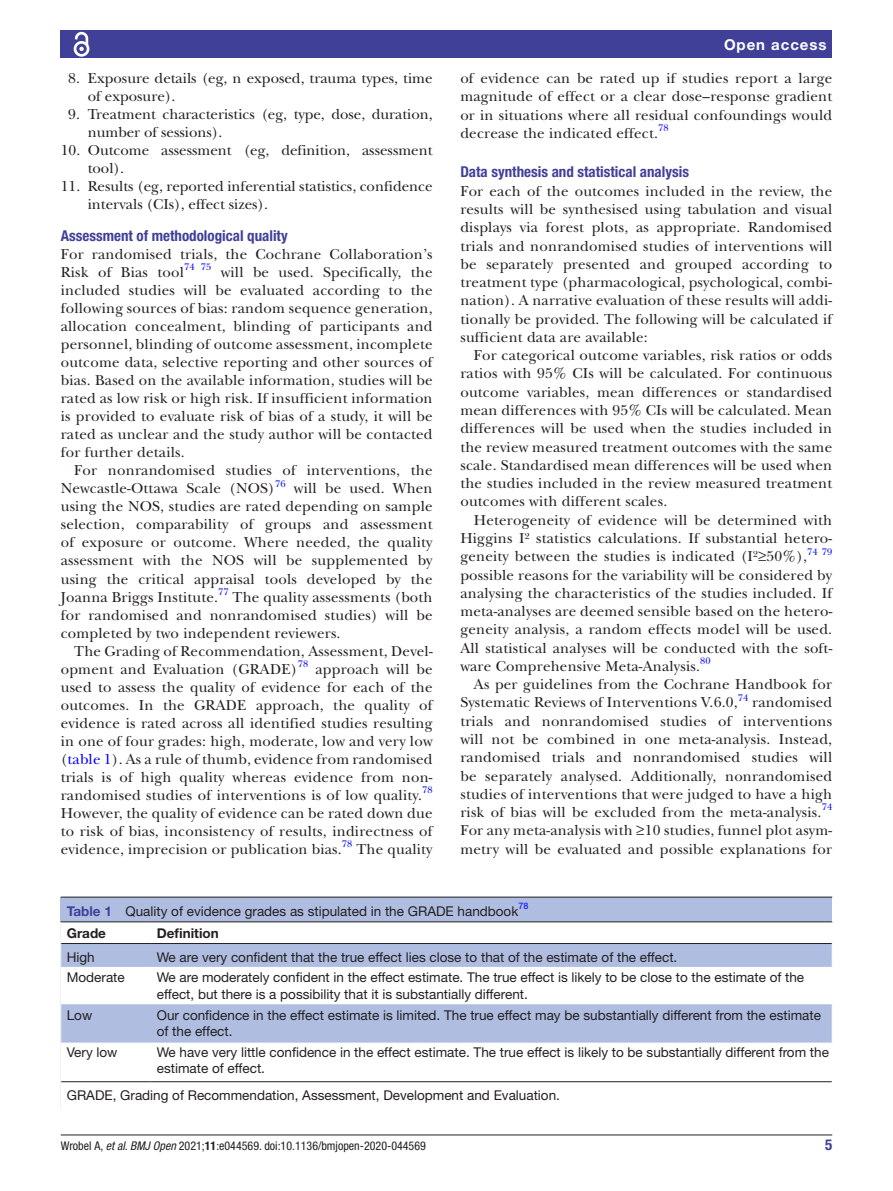
<style>
.page{position:relative;width:893px;height:1191px;background:#fff}
.page>*{position:absolute;margin:0;border:0;box-sizing:border-box;transform-origin:0 0}
.t1{font:15px/18px "New Baskerville";letter-spacing:.015em;color:#231f20;text-align:justify}
.t2{font:700 condensed 15px "Helvetica Neue LT Std";color:#414099}
.t3{font:700 15px "Helvetica Neue LT Std";letter-spacing:.065em;color:#fff}
.t4{font:13.5px/16.2px "Helvetica Neue LT Std";color:#231f20}
.t5{font:700 13.5px "Helvetica Neue LT Std";color:#231f20}
.t6{font:condensed 12px "Helvetica Neue LT Std";color:#231f20}
.t7{font:9.9px "New Baskerville";letter-spacing:.015em;color:#00f}
.s1{color:#00f}
.s2{font-weight:700;color:#414099}
.s3{font-weight:700}
.s4{font-style:italic}
</style>
<div class="page">
<hr style="left:61px;top:1134px;width:771px;height:1px;background:#231f20">
<div style="left:61px;top:31px;width:771px;height:27px;background:#414099"></div>
<svg style="left:73px;top:31px;width:17px;height:26px"></svg>
<div style="left:61px;top:897px;width:771px;height:212px;background:#afbde1"></div>
<hr style="left:61px;top:896px;width:771px;height:1px;background:#231f20">
<div style="left:61px;top:922px;width:771px;height:187px;background:#fff"></div>
<svg style="left:61px;top:944px;width:771px;height:98px"></svg>
<hr style="left:61px;top:921px;width:90px;height:1px;background:#231f20">
<hr style="left:61px;top:943px;width:90px;height:1px;background:#231f20">
<hr style="left:151px;top:921px;width:681px;height:1px;background:#231f20">
<hr style="left:151px;top:943px;width:681px;height:1px;background:#231f20">
<hr style="left:61px;top:1081px;width:90px;height:1px;background:#231f20">
<hr style="left:151px;top:1081px;width:681px;height:1px;background:#231f20">
<svg style="left:60px;top:922px;width:1px;height:44px"></svg>
<svg style="left:60px;top:1081px;width:1px;height:28px"></svg>
<hr style="left:67px;top:1099px;width:765px;height:2px;background:#fff">
<p class="t1" style="left:88px;top:69px;width:346px;text-indent:-20px">8. Exposure details (eg, n exposed, trauma types, time of exposure).</p>
<p class="t1" style="left:88px;top:105px;width:346px;text-indent:-20px">9. Treatment characteristics (eg, type, dose, duration, number of sessions).</p>
<p class="t1" style="left:88px;top:141px;width:346px;text-indent:-27px">10. Outcome assessment (eg, definition, assessment tool).</p>
<p class="t1" style="left:88px;top:177px;width:346px;text-indent:-27px">11. Results (eg, reported inferential statistics, confidence intervals (CIs), effect sizes).</p>
<p class="t2" style="left:61px;top:226px;width:228px">Assessment of methodological quality</p>
<p class="t1" style="left:61px;top:245px;width:373px">For randomised trials, the Cochrane Collaboration’s<br>Risk of Bias tool</p>
<p class="t7" style="left:184px;top:261px;width:29px">74 75</p>
<p class="t1" style="left:61px;top:263px;width:373px;text-indent:160px">will be used. Specifically, the included studies will be evaluated according to the following sources of bias: random sequence generation, allocation concealment, blinding of participants and personnel, blinding of outcome assessment, incomplete outcome data, selective reporting and other sources of bias. Based on the available information, studies will be rated as low risk or high risk. If insufficient information is provided to evaluate risk of bias of a study, it will be rated as unclear and the study author will be contacted for further details.</p>
<p class="t1" style="left:61px;top:461px;width:373px;text-indent:14px">For nonrandomised studies of interventions, the<br>Newcastle-Ottawa Scale (NOS)<sup>76</sup></p>
<p class="t1" style="left:61px;top:479px;width:373px;text-indent:233px">will be used. When using the NOS, studies are rated depending on sample selection, comparability of groups and assessment of exposure or outcome. Where needed, the quality assessment with the NOS will be supplemented by using the critical appraisal tools developed by the Joanna Briggs Institute.</p>
<p class="t7" style="left:218px;top:586px;width:12px">77</p>
<p class="t1" style="left:61px;top:588px;width:373px;text-indent:172px">The quality assessments (both for randomised and nonrandomised studies) will be completed by two independent reviewers.</p>
<p class="t1" style="left:61px;top:642px;width:373px;text-indent:13px">The Grading of Recommendation, Assessment, Devel&shy;opment and Evaluation (GRADE)</p>
<p class="t7" style="left:298px;top:658px;width:12px">78</p>
<p class="t1" style="left:61px;top:660px;width:373px;text-indent:255px">approach will be used to assess the quality of evidence for each of the outcomes. In the GRADE approach, the quality of evidence is rated across all identified studies resulting in one of four grades: high, moderate, low and very low (<span class="s1">table 1</span>). As a rule of thumb, evidence from randomised trials is of high quality whereas evidence from non&shy;randomised studies of interventions is of low quality.</p>
<p class="t7" style="left:422px;top:784px;width:12px">78</p>
<p class="t1" style="left:61px;top:804px;width:373px">However, the quality of evidence can be rated down due to risk of bias, inconsistency of results, indirectness of evidence, imprecision or publication bias.</p>
<p class="t7" style="left:342px;top:838px;width:12px">78</p>
<p class="t1" style="left:356px;top:840px;width:78px">The quality</p>
<p class="t3" style="left:724px;top:35px;width:104px">Open access</p>
<p class="t1" style="left:460px;top:69px;width:373px">of evidence can be rated up if studies report a large magnitude of effect or a clear dose–response gradient or in situations where all residual confoundings would decrease the indicated effect.<sup>78</sup></p>
<p class="t2" style="left:460px;top:163px;width:230px">Data synthesis and statistical analysis</p>
<p class="t1" style="left:460px;top:182px;width:373px">For each of the outcomes included in the review, the results will be synthesised using tabulation and visual displays via forest plots, as appropriate. Randomised trials and nonrandomised studies of interventions will be separately presented and grouped according to treatment type (pharmacological, psychological, combi&shy;nation). A narrative evaluation of these results will addi&shy;tionally be provided. The following will be calculated if sufficient data are available:</p>
<p class="t1" style="left:460px;top:346px;width:373px;text-indent:14px">For categorical outcome variables, risk ratios or odds ratios with 95% CIs will be calculated. For continuous outcome variables, mean differences or standardised mean differences with 95% CIs will be calculated. Mean differences will be used when the studies included in the review measured treatment outcomes with the same scale. Standardised mean differences will be used when the studies included in the review measured treatment outcomes with different scales.</p>
<p class="t1" style="left:460px;top:511px;width:373px;text-indent:14px">Heterogeneity of evidence will be determined with Higgins I² statistics calculations. If substantial hetero&shy;geneity between the studies is indicated (I²≥50%),</p>
<p class="t7" style="left:807px;top:545px;width:26px">74 79</p>
<p class="t1" style="left:460px;top:565px;width:373px">possible reasons for the variability will be considered by analysing the characteristics of the studies included. If meta-analyses are deemed sensible based on the hetero&shy;geneity analysis, a random effects model will be used.<br>All statistical analyses will be conducted with the soft&shy;ware Comprehensive Meta-Analysis.</p>
<p class="t7" style="left:700px;top:655px;width:12px">80</p>
<p class="t1" style="left:460px;top:675px;width:373px;text-indent:14px">As per guidelines from the Cochrane Handbook for<br>Systematic Reviews of Interventions V.6.0,</p>
<p class="t7" style="left:738px;top:691px;width:12px">74</p>
<p class="t1" style="left:460px;top:693px;width:373px;text-indent:292px">randomised trials and nonrandomised studies of interventions will not be combined in one meta-analysis. Instead, randomised trials and nonrandomised studies will be separately analysed. Additionally, nonrandomised studies of interventions that were judged to have a high risk of bias will be excluded from the meta-analysis.</p>
<p class="t7" style="left:822px;top:801px;width:12px">74</p>
<p class="t1" style="left:460px;top:821px;width:373px">For any meta-analysis with ≥10 studies, funnel plot asym&shy;metry will be evaluated and possible explanations for</p>
<p class="t4" style="left:67px;top:899px;width:463px;line-height:22px"><span class="s2">Table 1</span> Quality of evidence grades as stipulated in the GRADE handbook<sup>78<br></sup><span class="s3">Grade</span></p>
<p class="t5" style="left:157px;top:924px;width:63px">Definition</p>
<p class="t4" style="left:67px;top:949px;width:29px">High</p>
<p class="t4" style="left:157px;top:949px;width:522px">We are very confident that the true effect lies close to that of the estimate of the effect.</p>
<p class="t4" style="left:67px;top:969px;width:60px">Moderate</p>
<p class="t4" style="left:157px;top:969px;width:649px">We are moderately confident in the effect estimate. The true effect is likely to be close to the estimate of the effect, but there is a possibility that it is substantially different.</p>
<p class="t4" style="left:67px;top:1007px;width:27px">Low</p>
<p class="t4" style="left:157px;top:1007px;width:666px">Our confidence in the effect estimate is limited. The true effect may be substantially different from the estimate of the effect.</p>
<p class="t4" style="left:67px;top:1043px;width:52px">Very low</p>
<p class="t4" style="left:157px;top:1043px;width:674px">We have very little confidence in the effect estimate. The true effect is likely to be substantially different from the estimate of effect.</p>
<p class="t4" style="left:67px;top:1087px;width:495px">GRADE, Grading of Recommendation, Assessment, Development and Evaluation.</p>
<p class="t6" style="left:61px;top:1138px;width:367px">Wrobel A, <span class="s4">et al</span>. <span class="s4">BMJ Open</span> 2021;<span class="s3">11</span>:e044569. doi:10.1136/bmjopen-2020-044569</p>
<p class="t2" style="left:825px;top:1135px;width:9px">5</p>
</div>
